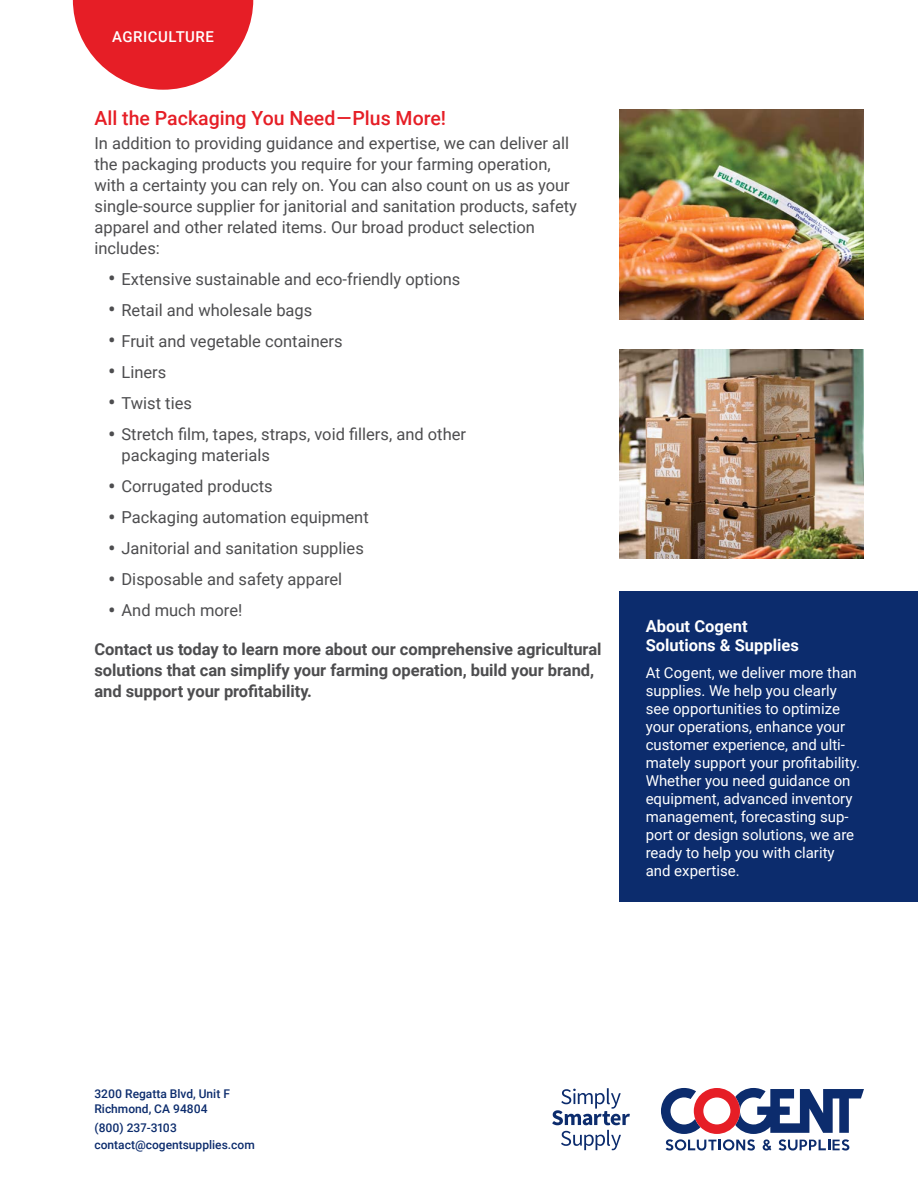
<style>
.page{position:relative;width:918px;height:1188px;background:#fff}
.page>*{position:absolute;margin:0;border:0;box-sizing:border-box;transform-origin:0 0}
.t1{font:500 19.5px "Roboto";color:#e61e26}
.t2{font:16.5px/21px "Roboto";color:#4d4d4f}
.t3{font:700 16.5px/21px "Roboto";color:#4d4d4f}
.t4{font:700 16.5px/19.8px "Roboto";color:#fff}
.t5{font:15px/18px "Roboto";color:#fff}
.t6{font:500 15px "Roboto";letter-spacing:.035em;color:#fff}
.t7{font:500 12px/14.4px "Roboto";color:#0c2c6d}
.s1{font-size:22.5px}
</style>
<div class="page">
<img style="left:619px;top:110px;width:245px;height:209px">
<img style="left:619px;top:350px;width:245px;height:209px">
<div style="left:619px;top:592px;width:299px;height:310px;background:#0c2c6d"></div>
<svg style="left:552px;top:1088px;width:78px;height:62px"></svg>
<svg style="left:661px;top:1088px;width:203px;height:63px"></svg>
<svg style="left:73px;top:0;width:180px;height:90px"></svg>
<p class="t6" style="left:112px;top:26px;width:103px">AGRICULTURE</p>
<p class="t1" style="left:94px;top:104px;width:353px">All the Packaging You Need—Plus More!</p>
<p class="t2" style="left:94px;top:132px;width:484px">In addition to providing guidance and expertise, we can deliver all the packaging products you require for your farming operation, with a certainty you can rely on. You can also count on us as your single-source supplier for janitorial and sanitation products, safety apparel and other related items. Our broad product selection includes:</p>
<p class="t2" style="left:108px;top:268px;width:354px"><span class="s1">•</span> Extensive sustainable and eco-friendly options</p>
<p class="t2" style="left:108px;top:299px;width:206px"><span class="s1">•</span> Retail and wholesale bags</p>
<p class="t2" style="left:108px;top:330px;width:236px"><span class="s1">•</span> Fruit and vegetable containers</p>
<p class="t2" style="left:108px;top:361px;width:60px"><span class="s1">•</span> Liners</p>
<p class="t2" style="left:108px;top:392px;width:85px"><span class="s1">•</span> Twist ties</p>
<p class="t2" style="left:122px;top:423px;width:346px;text-indent:-14px"><span class="s1">•</span> Stretch film, tapes, straps, void fillers, and other packaging materials</p>
<p class="t2" style="left:108px;top:475px;width:166px"><span class="s1">•</span> Corrugated products</p>
<p class="t2" style="left:108px;top:506px;width:262px"><span class="s1">•</span> Packaging automation equipment</p>
<p class="t2" style="left:108px;top:537px;width:257px"><span class="s1">•</span> Janitorial and sanitation supplies</p>
<p class="t2" style="left:108px;top:568px;width:236px"><span class="s1">•</span> Disposable and safety apparel</p>
<p class="t2" style="left:108px;top:599px;width:136px"><span class="s1">•</span> And much more!</p>
<p class="t3" style="left:95px;top:638px;width:509px">Contact us today to learn more about our comprehensive agricultural solutions that can simplify your farming operation, build your brand, and support your profitability.</p>
<p class="t4" style="left:646px;top:615px;width:155px">About Cogent<br>Solutions &amp; Supplies</p>
<p class="t5" style="left:646px;top:664px;width:216px">At Cogent, we deliver more than supplies. We help you clearly see opportunities to optimize your operations, enhance your customer experience, and ulti&shy;mately support your profitability.<br>Whether you need guidance on equipment, advanced inventory management, forecasting sup&shy;port or design solutions, we are ready to help you with clarity and expertise.</p>
<p class="t7" style="left:94px;top:1086px;width:137px">3200 Regatta Blvd, Unit F<br>Richmond, CA 94804</p>
<p class="t7" style="left:94px;top:1119px;width:162px;line-height:17.2px">(800) 237-3103 contact@cogentsupplies.com</p>
</div>
